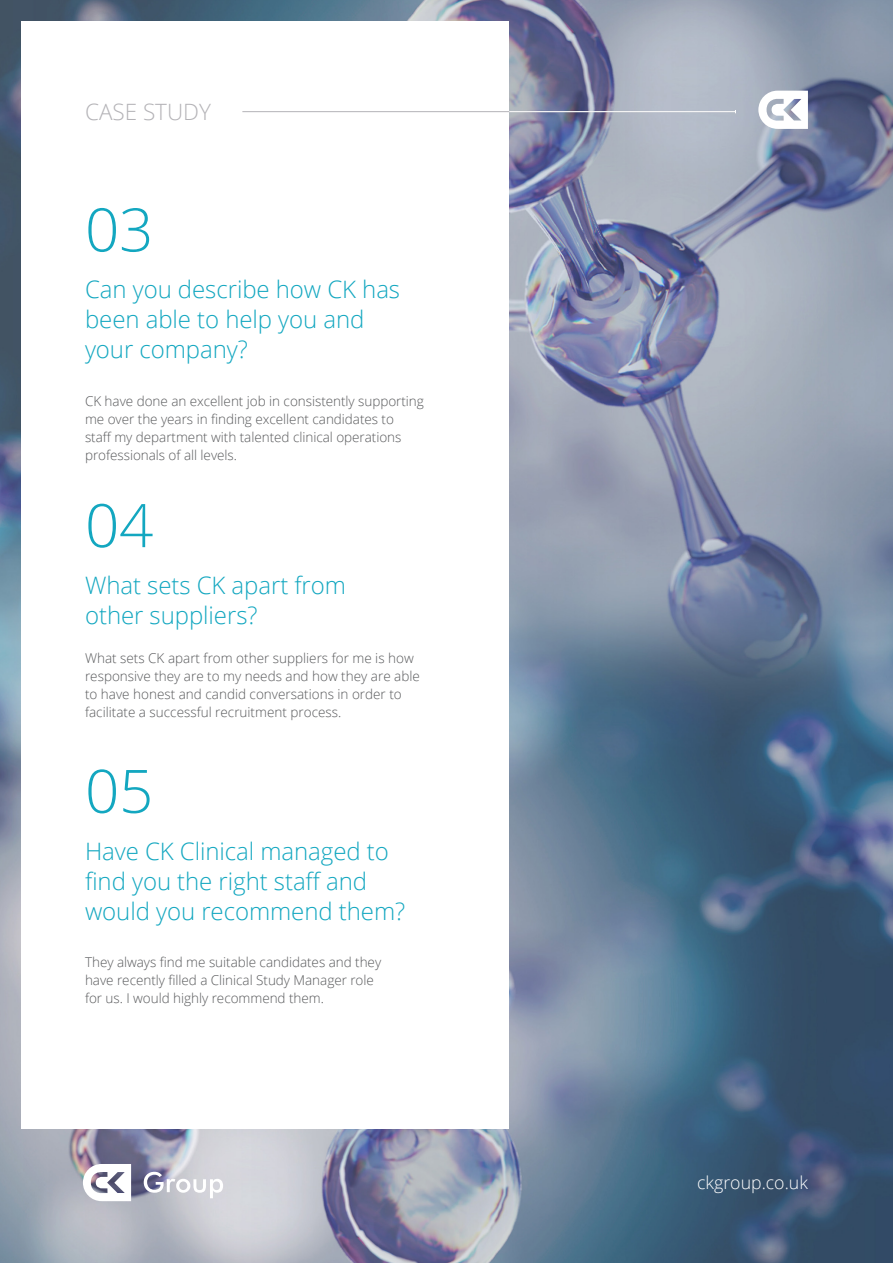
<style>
.page{position:relative;width:893px;height:1263px;background:#fff}
.page>*{position:absolute;margin:0;border:0;box-sizing:border-box;transform-origin:0 0}
.t1{font:300 60px "Open Sans";color:#13a7c0}
.t2{font:300 24px/30px "Open Sans";letter-spacing:-.005em;color:#13a7c0}
.t3{font:300 22.5px "Open Sans";color:#b4b3b7}
.t4{font:300 17.7px "Open Sans";color:#fff}
.t5{font:300 13.5px/18px "Open Sans";letter-spacing:-.005em;color:#57585a}
</style>
<div class="page">
<img style="left:0;top:0;width:893px;height:1263px">
<div style="left:21px;top:21px;width:488px;height:1108px;background:#fff"></div>
<svg style="left:83px;top:1164px;width:48px;height:37px"></svg>
<svg style="left:144px;top:1172px;width:79px;height:26px"></svg>
<svg style="left:758px;top:91px;width:50px;height:38px"></svg>
<hr style="left:242px;top:111px;width:493px;height:1px;background:#b4b3b7">
<hr style="left:509px;top:111px;width:226px;height:1px;background:#fff">
<p class="t3" style="left:85px;top:97px;width:127px">CASE STUDY</p>
<p class="t1" style="left:85px;top:189px;width:70px">03</p>
<p class="t2" style="left:85px;top:274px;width:317px">Can you describe how CK has been able to help you and your company?</p>
<p class="t5" style="left:85px;top:391px;width:340px">CK have done an excellent job in consistently supporting me over the years in finding excellent candidates to staff my department with talented clinical operations professionals of all levels.</p>
<p class="t1" style="left:85px;top:484px;width:70px">04</p>
<p class="t2" style="left:85px;top:570px;width:263px">What sets CK apart from other suppliers?</p>
<p class="t5" style="left:85px;top:649px;width:336px">What sets CK apart from other suppliers for me is how responsive they are to my needs and how they are able to have honest and candid conversations in order to facilitate a successful recruitment process.</p>
<p class="t1" style="left:85px;top:750px;width:70px">05</p>
<p class="t2" style="left:85px;top:835px;width:322px">Have CK Clinical managed to find you the right staff and would you recommend them?</p>
<p class="t5" style="left:85px;top:953px;width:298px">They always find me suitable candidates and they have recently filled a Clinical Study Manager role for us. I would highly recommend them.</p>
<p class="t4" style="left:697px;top:1171px;width:112px">ckgroup.co.uk</p>
</div>
